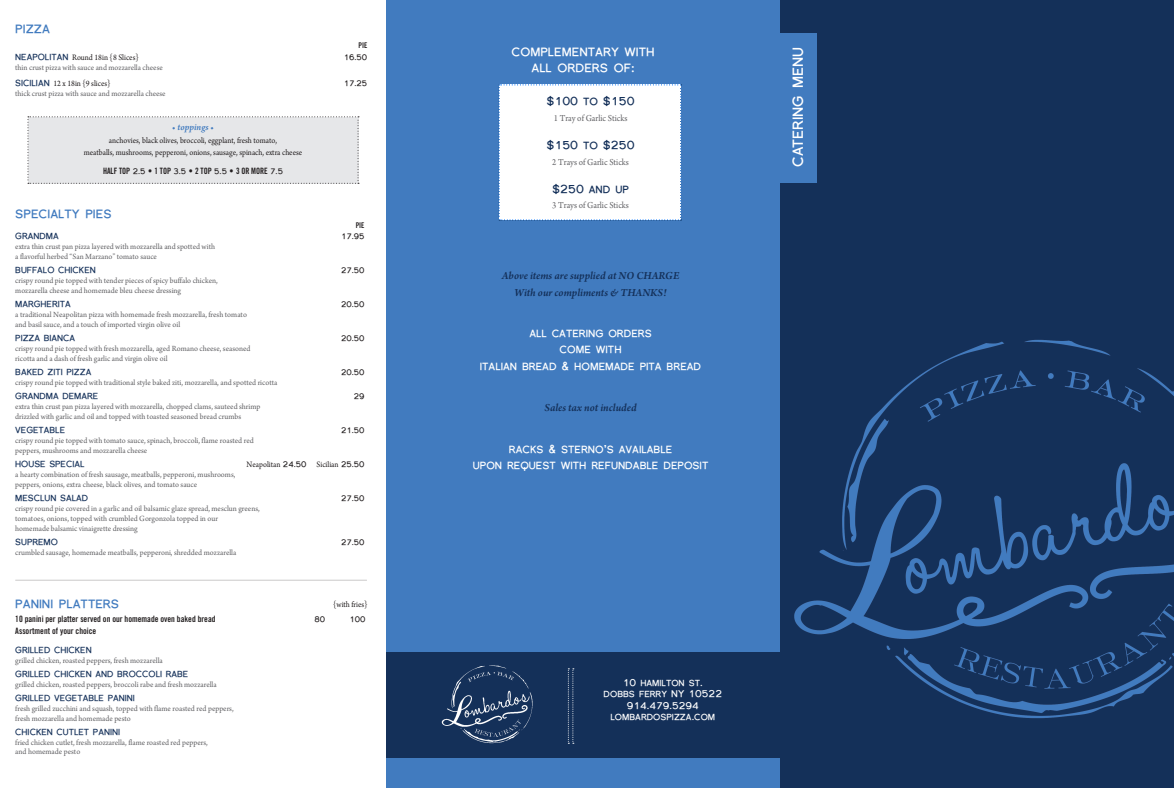
<style>
.page{position:relative;width:1174px;height:788px;background:#fff}
.page>*{position:absolute;margin:0;border:0;box-sizing:border-box;transform-origin:0 0}
.t1{font:700 15.75px "Florencesans SC";color:#fff}
.t2{font:700 13.12px "Florencesans SC";color:#417bbf}
.t3{font:700 13.12px/15.8px "Florencesans SC";color:#fff;text-align:center}
.t4{font:700 11.38px/16.2px "Florencesans SC";color:#fff;text-align:center}
.t5{font:italic 600 11.38px/16.2px "Arno Pro";color:#143059;text-align:center}
.t6{font:700 11.38px "Florencesans SC";color:#143059}
.t7{font:700 9.62px/11.4px "Florencesans SC";color:#fff;text-align:center}
.t8{font:9.62px "Arno Pro";color:#636366;scale:.92 1}
.t9{font:italic 600 9.62px "Arno Pro";color:#417bbf}
.t10{font:8.75px/12.2px "Arno Pro";color:#231f20;text-align:center;scale:.92 1}
.t11{font:700 8.75px "Florencesans SC";color:#143059}
.t12{font:8.75px "Trade Gothic Bold Cond Twenty";color:#231f20}
.t13{font:8.75px "Trade Gothic Bold Cond Twenty";color:#231f20;scale:.92 1}
.t14{font:8.31px/10px "Arno Pro";color:#636366}
.t15{font:700 7.88px "Florencesans SC";color:#231f20}
.t16{font:7.88px "Trade Gothic Bold Cond Twenty";color:#231f20;scale:.92 1}
.s1{font-family:"Florencesans SC";font-weight:700;color:#143059}
.s2{font-family:"Florencesans SC";font-weight:700;font-size:7.88px}
.s3{font-family:"Trade Gothic"}
</style>
<div class="page">
<div style="left:780px;top:0;width:393px;height:788px;background:#143059"></div>
<div style="left:386px;top:0;width:394px;height:788px;background:#417bbf"></div>
<div style="left:498px;top:84px;width:183px;height:136px;background:#fff"></div>
<div style="left:28px;top:116px;width:331px;height:68px;background:#e6e7e9"></div>
<div style="left:386px;top:652px;width:394px;height:106px;background:#143059"></div>
<div style="left:780px;top:33px;width:36px;height:149px;background:#417bbf"></div>
<hr style="left:15px;top:580px;width:352px;height:1px;background:#231f20">
<svg style="left:568px;top:668px;width:6px;height:75px"></svg>
<img style="left:794px;top:339px;width:379px;height:376px">
<img style="left:441px;top:665px;width:92px;height:79px">
<svg style="left:1003px;top:715px;width:74px;height:4px"></svg>
<h2 class="t2" style="left:15px;top:22px;width:36px">pizza</h2>
<p class="t10" style="left:15px;top:52px;width:136px"><span class="s1">NEAPOLITAN</span> Round 18in {8 Slices}</p>
<p class="t15" style="left:344px;top:53px;width:25px">16.50</p>
<p class="t14" style="left:15px;top:63px;width:149px">thin crust pizza with sauce and mozzarella cheese</p>
<p class="t10" style="left:15px;top:78px;width:105px"><span class="s1">SICILIAN</span> 12 x 18in {9 slices}</p>
<p class="t15" style="left:344px;top:79px;width:25px">17.25</p>
<p class="t14" style="left:15px;top:89px;width:152px">thick crust pizza with sauce and mozzarella cheese</p>
<p class="t16" style="left:358px;top:41px;width:11px">PIE</p>
<p class="t9" style="left:172px;top:121px;width:44px">• toppings •</p>
<p class="t10" style="left:84px;top:134px;width:239px">anchovies, black olives, broccoli, eggplant, fresh tomato,<br>meatballs, mushrooms, pepperoni, onions, sausage, spinach, extra cheese</p>
<p class="t13" style="left:103px;top:166px;width:197px">HALF TOP <span class="s2">2.5</span> <span class="s3">•</span> 1 TOP <span class="s2">3.5</span> <span class="s3">•</span> 2 TOP <span class="s2">5.5</span> <span class="s3">•</span> 3 OR MORE <span class="s2">7.5</span></p>
<h2 class="t2" style="left:15px;top:206px;width:98px">specialty pies</h2>
<p class="t16" style="left:355px;top:221px;width:11px">PIE</p>
<p class="t11" style="left:15px;top:231px;width:45px">GRANDMA</p>
<p class="t15" style="left:341px;top:232px;width:25px">17.95</p>
<p class="t14" style="left:15px;top:242px;width:201px">extra thin crust pan pizza layered with mozzarella and spotted with a flavorful herbed “San Marzano” tomato sauce</p>
<p class="t11" style="left:15px;top:265px;width:82px">BUFFALO CHICKEN</p>
<p class="t15" style="left:341px;top:266px;width:25px">27.50</p>
<p class="t14" style="left:15px;top:276px;width:204px">crispy round pie topped with tender pieces of spicy buffalo chicken, mozzarella cheese and homemade bleu cheese dressing</p>
<p class="t11" style="left:15px;top:299px;width:57px">MARGHERITA</p>
<p class="t15" style="left:341px;top:300px;width:25px">20.50</p>
<p class="t14" style="left:15px;top:310px;width:233px">a traditional Neapolitan pizza with homemade fresh mozzarella, fresh tomato and basil sauce, and a touch of imported virgin olive oil</p>
<p class="t11" style="left:15px;top:333px;width:61px">PIZZA BIANCA</p>
<p class="t15" style="left:341px;top:334px;width:25px">20.50</p>
<p class="t14" style="left:15px;top:344px;width:237px">crispy round pie topped with fresh mozzarella, aged Romano cheese, seasoned ricotta and a dash of fresh garlic and virgin olive oil</p>
<p class="t11" style="left:15px;top:367px;width:78px">BAKED ZITI PIZZA</p>
<p class="t15" style="left:341px;top:368px;width:25px">20.50</p>
<p class="t14" style="left:15px;top:378px;width:264px">crispy round pie topped with traditional style baked ziti, mozzarella, and spotted ricotta</p>
<p class="t11" style="left:15px;top:391px;width:84px">GRANDMA DEMARE</p>
<p class="t15" style="left:354px;top:392px;width:12px">29</p>
<p class="t14" style="left:15px;top:402px;width:247px">extra thin crust pan pizza layered with mozzarella, chopped clams, sauteed shrimp drizzled with garlic and oil and topped with toasted seasoned bread crumbs</p>
<p class="t11" style="left:15px;top:425px;width:51px">VEGETABLE</p>
<p class="t15" style="left:341px;top:426px;width:25px">21.50</p>
<p class="t14" style="left:15px;top:436px;width:240px">crispy round pie topped with tomato sauce, spinach, broccoli, flame roasted red peppers, mushrooms and mozzarella cheese</p>
<p class="t11" style="left:15px;top:459px;width:71px">HOUSE SPECIAL</p>
<p class="t10" style="left:246px;top:459px;width:130px">Neapolitan <span class="s2">24.50</span> Sicilian <span class="s2">25.50</span></p>
<p class="t14" style="left:15px;top:470px;width:222px">a hearty combination of fresh sausage, meatballs, pepperoni, mushrooms, peppers, onions, extra cheese, black olives, and tomato sauce</p>
<p class="t11" style="left:15px;top:493px;width:74px">MESCLUN SALAD</p>
<p class="t15" style="left:341px;top:494px;width:25px">27.50</p>
<p class="t14" style="left:15px;top:504px;width:246px">crispy round pie covered in a garlic and oil balsamic glaze spread, mesclun greens, tomatoes, onions, topped with crumbled Gorgonzola topped in our<br>homemade balsamic vinaigrette dressing</p>
<p class="t11" style="left:15px;top:537px;width:44px">SUPREMO</p>
<p class="t15" style="left:341px;top:538px;width:25px">27.50</p>
<p class="t14" style="left:15px;top:548px;width:223px">crumbled sausage, homemade meatballs, pepperoni, shredded mozzarella</p>
<h2 class="t2" style="left:15px;top:596px;width:105px">panini platters</h2>
<p class="t10" style="left:333px;top:598px;width:39px">{with fries}</p>
<p class="t12" style="left:15px;top:614px;width:202px">10 panini per platter served on our homemade oven baked bread</p>
<p class="t15" style="left:314px;top:615px;width:12px">80</p>
<p class="t15" style="left:349px;top:615px;width:18px">100</p>
<p class="t12" style="left:15px;top:625px;width:83px">Assortment of your choice</p>
<p class="t11" style="left:15px;top:644px;width:78px">GRILLED CHICKEN</p>
<p class="t14" style="left:15px;top:655px;width:149px">grilled chicken, roasted peppers, fresh mozzarella</p>
<p class="t11" style="left:15px;top:668px;width:174px">GRILLED CHICKEN AND BROCCOLI RABE</p>
<p class="t14" style="left:15px;top:679px;width:203px">grilled chicken, roasted peppers, broccoli rabe and fresh mozzarella</p>
<p class="t11" style="left:15px;top:692px;width:121px">GRILLED VEGETABLE PANINI</p>
<p class="t14" style="left:15px;top:703px;width:220px">fresh grilled zucchini and squash, topped with flame roasted red peppers, fresh mozzarella and homemade pesto</p>
<p class="t11" style="left:15px;top:726px;width:106px">CHICKEN CUTLET PANINI</p>
<p class="t14" style="left:15px;top:737px;width:194px">fried chicken cutlet, fresh mozzarella, flame roasted red peppers, and homemade pesto</p>
<h2 class="t3" style="left:511px;top:44px;width:145px">complementary with all orders of:</h2>
<h3 class="t6" style="left:546px;top:95px;width:90px">$100 to $150</h3>
<p class="t8" style="left:553px;top:112px;width:82px">1 Tray of Garlic Sticks</p>
<h3 class="t6" style="left:546px;top:139px;width:90px">$150 to $250</h3>
<p class="t8" style="left:552px;top:156px;width:85px">2 Trays of Garlic Sticks</p>
<h3 class="t6" style="left:552px;top:183px;width:78px">$250 and up</h3>
<p class="t8" style="left:552px;top:200px;width:85px">3 Trays of Garlic Sticks</p>
<h3 class="t5" style="left:502px;top:268px;width:179px">Above items are supplied at NO CHARGE<br>With our compliments &amp; THANKS!</h3>
<h3 class="t4" style="left:480px;top:325px;width:223px">all catering orders<br>come with<br>italian bread &amp; homemade pita bread</h3>
<h3 class="t5" style="left:544px;top:400px;width:93px">Sales tax not included</h3>
<h3 class="t4" style="left:473px;top:440px;width:237px">racks &amp; sterno’s available<br>upon request with refundable deposit</h3>
<h1 class="t1" style="left:788px;top:167px;width:121px;rotate:-90deg">catering menu</h1>
<p class="t7" style="left:603px;top:677px;width:120px">10 hamilton st.<br>dobbs ferry NY 10522<br>914.479.5294 lombardospizza.com</p>
</div>
